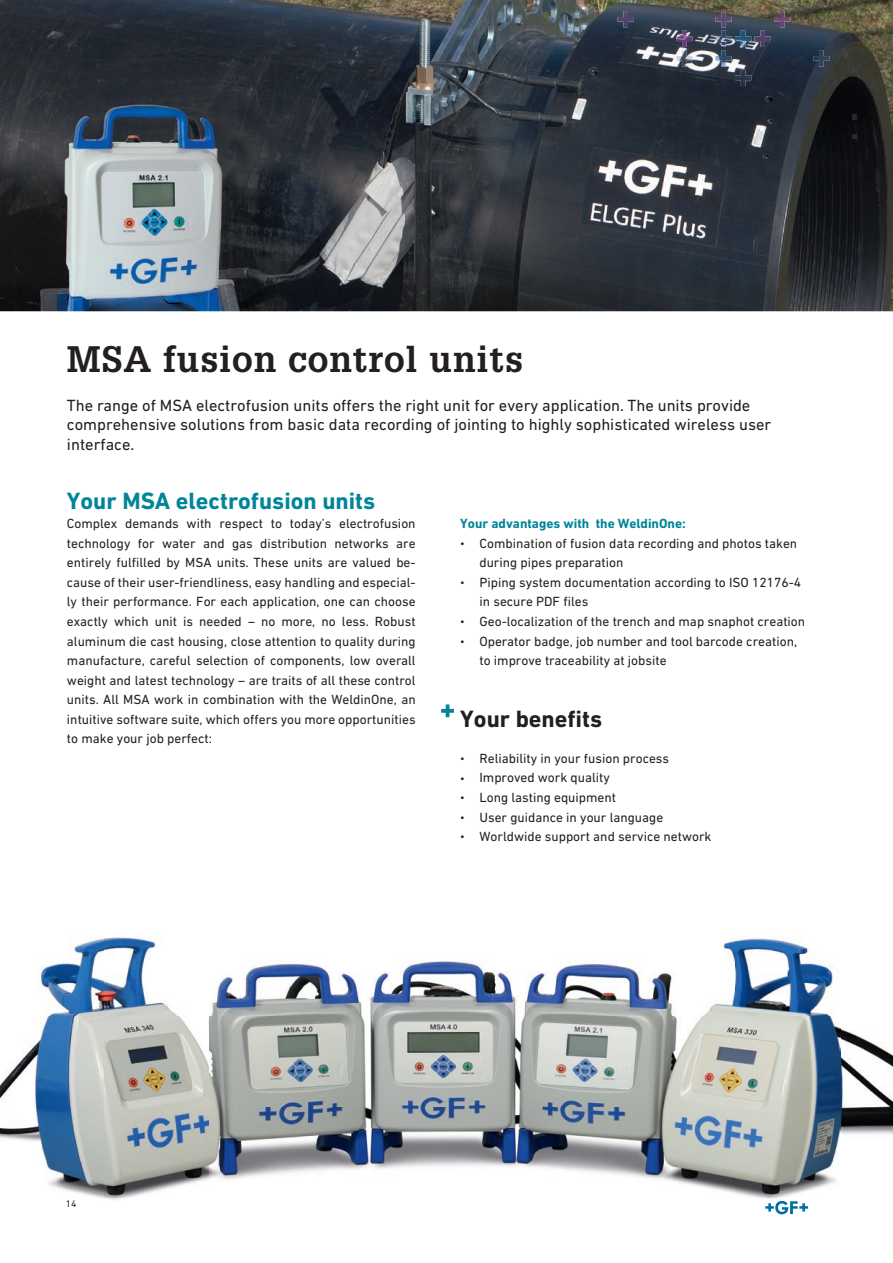
<style>
.page{position:relative;width:893px;height:1263px;background:#fff}
.page>*{position:absolute;margin:0;border:0;box-sizing:border-box;transform-origin:0 0}
.t1{font:700 36px "Glypha LT Pro";letter-spacing:.025em;color:#231f20}
.t2{font:700 24px "DIN Next W1 G";color:#008599}
.t3{font:700 24px "DIN Next W1 G";color:#231f20}
.t4{font:16.5px/19.5px "DIN Next W1 G";color:#231f20}
.t5{font:13.5px/19.5px "DIN Next W1 G";color:#231f20}
.t6{font:700 13.5px "DIN Next W1 G";color:#008599}
.t7{font:9.75px "DIN Next W1 G";color:#231f20}
.s1{font-size:10.5px}
</style>
<div class="page">
<img style="left:0;top:937px;width:893px;height:278px">
<img style="left:0;top:0;width:893px;height:311px">
<img style="left:618px;top:11px;width:16px;height:16px">
<img style="left:676px;top:50px;width:17px;height:17px">
<img style="left:676px;top:31px;width:17px;height:16px">
<img style="left:715px;top:50px;width:17px;height:17px">
<img style="left:715px;top:31px;width:17px;height:16px">
<img style="left:715px;top:11px;width:17px;height:16px">
<img style="left:735px;top:70px;width:16px;height:16px">
<img style="left:735px;top:31px;width:16px;height:16px">
<img style="left:754px;top:31px;width:17px;height:16px">
<img style="left:774px;top:11px;width:16px;height:16px">
<img style="left:813px;top:50px;width:16px;height:17px">
<svg style="left:852px;top:134px;width:4px;height:5px"></svg>
<svg style="left:852px;top:115px;width:4px;height:4px"></svg>
<svg style="left:441px;top:704px;width:13px;height:13px"></svg>
<svg style="left:765px;top:1201px;width:43px;height:13px"></svg>
<h1 class="t1" style="left:67px;top:337px;width:458px">MSA fusion control units</h1>
<p class="t4" style="left:67px;top:395px;width:706px">The range of MSA electrofusion units offers the right unit for every application. The units provide comprehensive solutions from basic data recording of jointing to highly sophisticated wireless user interface.</p>
<h2 class="t2" style="left:67px;top:486px;width:310px">Your MSA electrofusion units</h2>
<p class="t5" style="left:67px;top:514px;width:350px;text-align:justify">Complex demands with respect to today’s electrofusion technology for water and gas distribution networks are entirely fulfilled by MSA units. These units are valued be&shy;cause of their user-friendliness, easy handling and especial&shy;ly their performance. For each application, one can choose exactly which unit is needed – no more, no less. Robust aluminum die cast housing, close attention to quality during manufacture, careful selection of components, low overall weight and latest technology – are traits of all these control units. All MSA work in combination with the WeldinOne, an intuitive software suite, which offers you more opportunities to make your job perfect:</p>
<p class="t6" style="left:460px;top:516px;width:227px">Your advantages with the WeldinOne:</p>
<p class="t5" style="left:479px;top:533px;width:319px;text-indent:-19px"><span class="s1">•</span> Combination of fusion data recording and photos taken during pipes preparation</p>
<p class="t5" style="left:479px;top:572px;width:323px;text-indent:-19px"><span class="s1">•</span> Piping system documentation according to ISO 12176-4 in secure PDF files</p>
<p class="t5" style="left:460px;top:611px;width:346px"><span class="s1">•</span> Geo-localization of the trench and map snaphot creation</p>
<p class="t5" style="left:479px;top:631px;width:319px;text-indent:-19px"><span class="s1">•</span> Operator badge, job number and tool barcode creation, to improve traceability at jobsite</p>
<h2 class="t3" style="left:460px;top:704px;width:143px">Your benefits</h2>
<p class="t5" style="left:460px;top:748px;width:210px"><span class="s1">•</span> Reliability in your fusion process</p>
<p class="t5" style="left:460px;top:768px;width:151px"><span class="s1">•</span> Improved work quality</p>
<p class="t5" style="left:460px;top:787px;width:157px"><span class="s1">•</span> Long lasting equipment</p>
<p class="t5" style="left:460px;top:807px;width:204px"><span class="s1">•</span> User guidance in your language</p>
<p class="t5" style="left:460px;top:827px;width:253px"><span class="s1">•</span> Worldwide support and service network</p>
<p class="t7" style="left:66px;top:1197px;width:12px">14</p>
</div>
